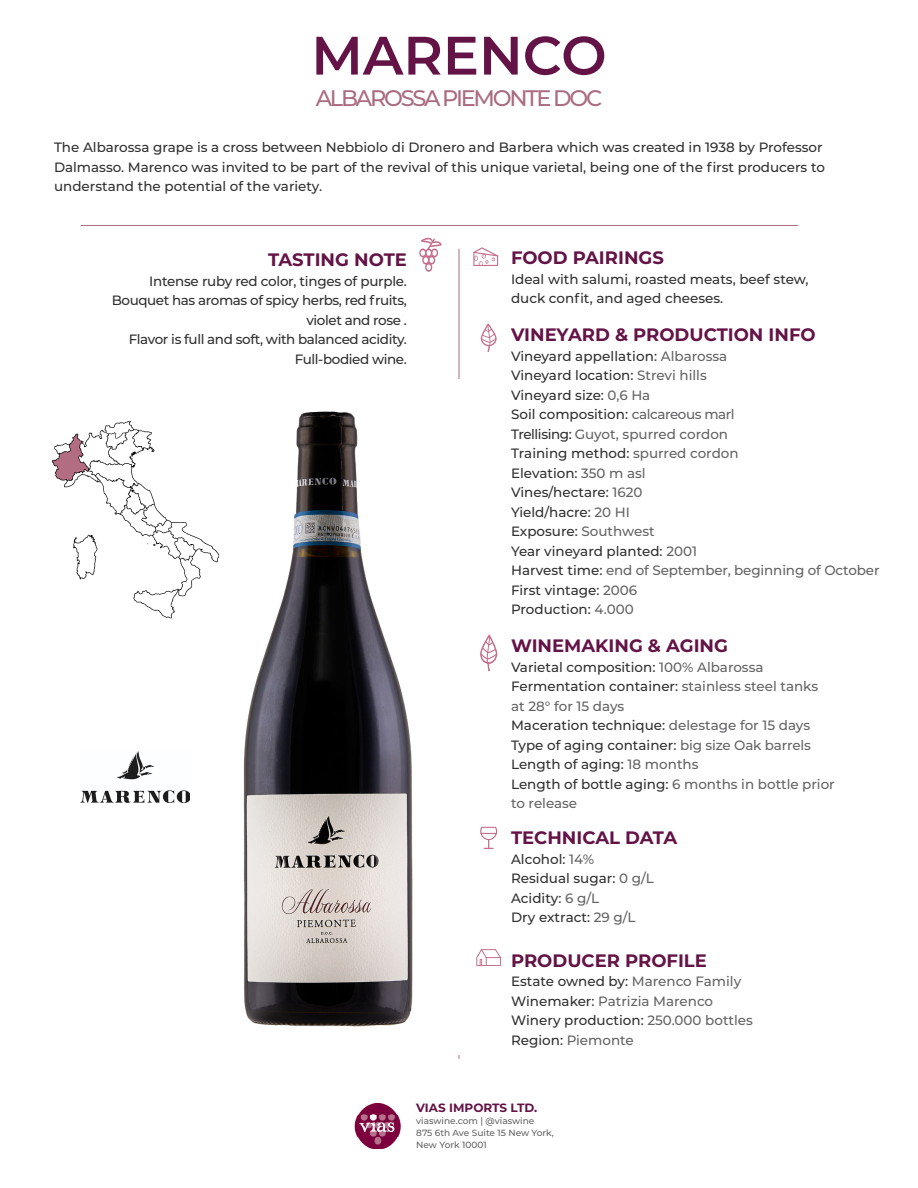
<style>
.page{position:relative;width:918px;height:1188px;background:#fff}
.page>*{position:absolute;margin:0;border:0;box-sizing:border-box;transform-origin:0 0}
.t1{font:600 54px "Montserrat";color:#631346}
.t2{font:500 22.5px "Montserrat";letter-spacing:-.1em;color:#aa6b81}
.t3{font:700 18px "Montserrat";color:#631346}
.t4{font:500 13.5px/19.5px "Montserrat";color:#312f30}
.t5{font:500 13.5px "Montserrat";letter-spacing:-.005em;color:#636366}
.t6{font:500 13.5px "Montserrat";letter-spacing:-.03em;color:#312f30}
.t7{font:500 13.5px "Montserrat";letter-spacing:-.02em;color:#312f30}
.t8{font:700 12px "Montserrat";color:#631346}
.t9{font:500 9px "Montserrat";color:#636366}
.s1{color:#636366}
.s2{color:#312f30}
</style>
<div class="page">
<hr style="left:459px;top:249px;width:1px;height:810px;background:#aa6b81">
<img style="left:354px;top:1104px;width:46px;height:45px">
<hr style="left:81px;top:225px;width:717px;height:1px;background:#aa6b81">
<svg style="left:419px;top:238px;width:23px;height:34px"></svg>
<svg style="left:473px;top:247px;width:25px;height:19px"></svg>
<svg style="left:481px;top:324px;width:16px;height:28px"></svg>
<svg style="left:480px;top:635px;width:17px;height:36px"></svg>
<svg style="left:480px;top:827px;width:17px;height:22px"></svg>
<svg style="left:476px;top:949px;width:25px;height:17px"></svg>
<img style="left:80px;top:751px;width:110px;height:52px">
<img style="left:243px;top:379px;width:217px;height:675px">
<img style="left:51px;top:420px;width:169px;height:199px">
<p class="t1" style="left:311px;top:17px;width:297px">MARENCO</p>
<p class="t2" style="left:316px;top:82px;width:288px">ALBAROSSA PIEMONTE DOC</p>
<p class="t4" style="left:54px;top:137px;width:772px">The Albarossa grape is a cross between Nebbiolo di Dronero and Barbera which was created in 1938 by Professor<br>Dalmasso. Marenco was invited to be part of the revival of this unique varietal, being one of the first producers to understand the potential of the variety.</p>
<p class="t3" style="left:268px;top:247px;width:140px">TASTING NOTE</p>
<p class="t7" style="left:149px;top:271px;width:259px">Intense ruby red color, tinges of purple.</p>
<p class="t6" style="left:112px;top:291px;width:297px">Bouquet has aromas of spicy herbs, red fruits,</p>
<p class="t6" style="left:306px;top:310px;width:102px">violet and rose .</p>
<p class="t6" style="left:129px;top:330px;width:280px">Flavor is full and soft, with balanced acidity.</p>
<p class="t6" style="left:295px;top:349px;width:114px">Full-bodied wine.</p>
<p class="t3" style="left:511px;top:245px;width:154px">FOOD PAIRINGS</p>
<p class="t4" style="left:511px;top:269px;width:299px">Ideal with salumi, roasted meats, beef stew,</p>
<p class="t4" style="left:511px;top:288px;width:214px">duck confit, and aged cheeses.</p>
<p class="t3" style="left:511px;top:322px;width:306px">VINEYARD &amp; PRODUCTION INFO</p>
<p class="t4" style="left:511px;top:345px;width:218px">Vineyard appellation: <span class="s1">Albarossa</span></p>
<p class="t4" style="left:511px;top:365px;width:197px">Vineyard location: <span class="s1">Strevi hills</span></p>
<p class="t4" style="left:511px;top:384px;width:141px">Vineyard size: <span class="s1">0,6 Ha</span></p>
<p class="t4" style="left:511px;top:404px;width:225px">Soil composition: <span class="s1">calcareous marl</span></p>
<p class="t5" style="left:511px;top:424px;width:219px"><span class="s2">Trellising:</span> Guyot, spurred cordon</p>
<p class="t4" style="left:511px;top:443px;width:229px">Training method: <span class="s1">spurred cordon</span></p>
<p class="t4" style="left:511px;top:462px;width:136px">Elevation: <span class="s1">350 m asl</span></p>
<p class="t4" style="left:511px;top:482px;width:133px">Vines/hectare: <span class="s1">1620</span></p>
<p class="t4" style="left:511px;top:501px;width:121px">Yield/hacre: <span class="s1">20 HI</span></p>
<p class="t4" style="left:511px;top:521px;width:145px">Exposure: <span class="s1">Southwest</span></p>
<p class="t4" style="left:511px;top:540px;width:187px">Year vineyard planted: <span class="s1">2001</span></p>
<p class="t5" style="left:511px;top:561px;width:370px"><span class="s2">Harvest time:</span> end of September, beginning of October</p>
<p class="t4" style="left:511px;top:579px;width:128px">First vintage: <span class="s1">2006</span></p>
<p class="t4" style="left:511px;top:599px;width:124px">Production: <span class="s1">4.000</span></p>
<p class="t3" style="left:511px;top:633px;width:218px">WINEMAKING &amp; AGING</p>
<p class="t4" style="left:511px;top:656px;width:254px">Varietal composition: <span class="s1">100% Albarossa</span></p>
<p class="t4" style="left:511px;top:676px;width:309px">Fermentation container: <span class="s1">stainless steel tanks</span></p>
<p class="t5" style="left:511px;top:696px;width:115px">at 28° for 15 days</p>
<p class="t4" style="left:511px;top:715px;width:301px">Maceration technique: <span class="s1">delestage for 15 days</span></p>
<p class="t4" style="left:511px;top:734px;width:301px">Type of aging container: <span class="s1">big size Oak barrels</span></p>
<p class="t4" style="left:511px;top:754px;width:189px">Length of aging: <span class="s1">18 months</span></p>
<p class="t4" style="left:511px;top:773px;width:325px">Length of bottle aging: <span class="s1">6 months in bottle prior</span></p>
<p class="t5" style="left:511px;top:794px;width:68px">to release</p>
<p class="t3" style="left:511px;top:825px;width:168px">TECHNICAL DATA</p>
<p class="t4" style="left:511px;top:849px;width:85px">Alcohol: <span class="s1">14%</span></p>
<p class="t4" style="left:511px;top:868px;width:144px">Residual sugar: <span class="s1">0 g/L</span></p>
<p class="t4" style="left:511px;top:888px;width:90px">Acidity: <span class="s1">6 g/L</span></p>
<p class="t4" style="left:511px;top:907px;width:126px">Dry extract: <span class="s1">29 g/L</span></p>
<p class="t3" style="left:511px;top:947px;width:197px">PRODUCER PROFILE</p>
<p class="t4" style="left:511px;top:971px;width:232px">Estate owned by: <span class="s1">Marenco Family</span></p>
<p class="t5" style="left:511px;top:991px;width:204px"><span class="s2">Winemaker:</span> Patrizia Marenco</p>
<p class="t4" style="left:511px;top:1010px;width:243px">Winery production: <span class="s1">250.000 bottles</span></p>
<p class="t5" style="left:511px;top:1030px;width:124px"><span class="s2">Region:</span> Piemonte</p>
<p class="t8" style="left:416px;top:1099px;width:123px">VIAS IMPORTS LTD.</p>
<p class="t9" style="left:416px;top:1115px;width:120px">viaswine.com | @viaswine</p>
<p class="t9" style="left:416px;top:1127px;width:139px">875 6th Ave Suite 15 New York,</p>
<p class="t9" style="left:416px;top:1139px;width:72px">New York 10001</p>
</div>
